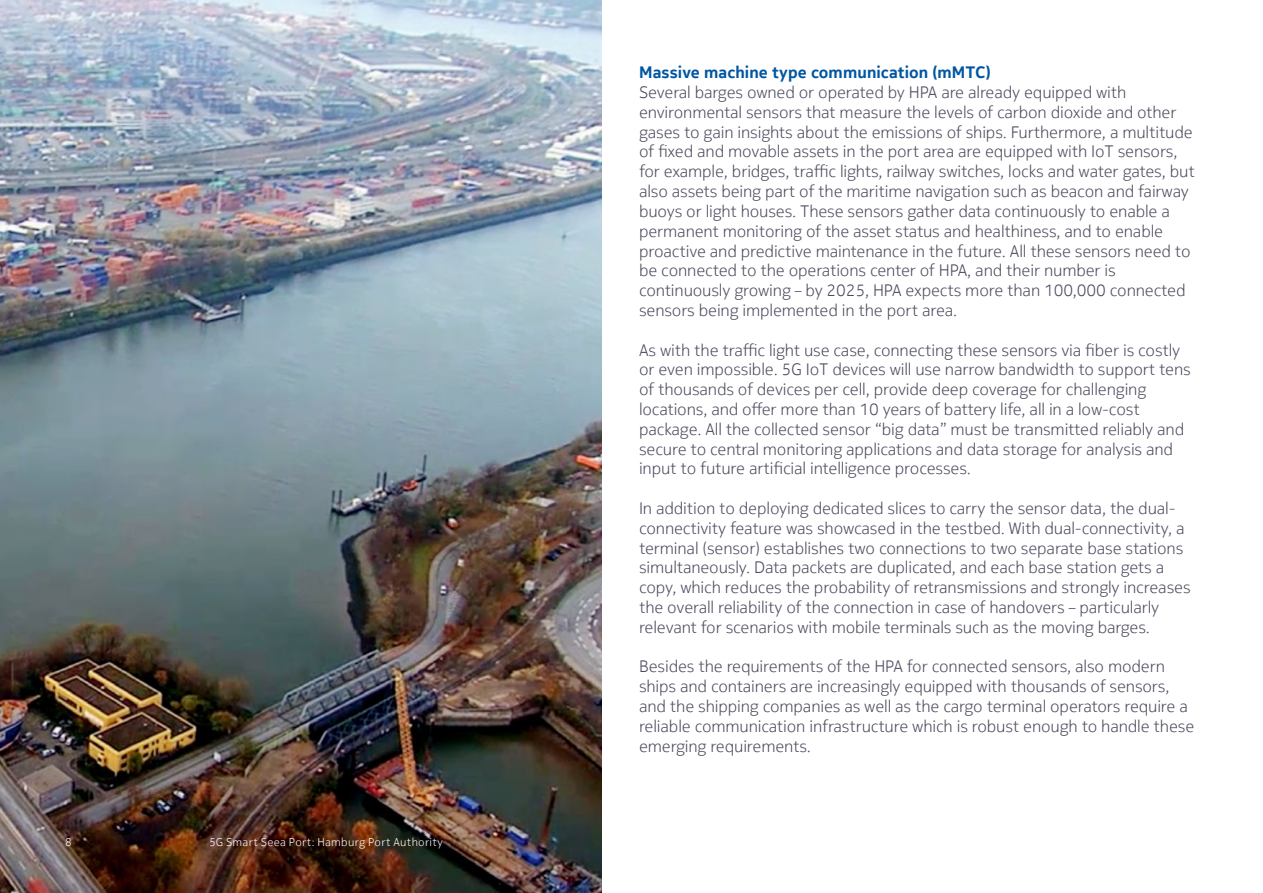
<style>
.page{position:relative;width:1263px;height:893px;background:#fff}
.page>*{position:absolute;margin:0;border:0;box-sizing:border-box;transform-origin:0 0}
.t1{font:300 16.5px/19.8px "Nokia Pure Text";letter-spacing:-.01em;color:#4c4b5e}
.t2{font:700 16.5px "Nokia Pure Text";letter-spacing:.005em;color:#0056a3}
.t3{font:300 11.25px "Nokia Pure Text";letter-spacing:.025em;color:#fff}
</style>
<div class="page">
<img style="left:0;top:0;width:601px;height:893px">
<p class="t3" style="left:65px;top:834px;width:8px">8</p>
<p class="t3" style="left:209px;top:834px;width:235px">5G Smart Seea Port: Hamburg Port Authority</p>
<p class="t2" style="left:639px;top:62px;width:353px">Massive machine type communication (mMTC)</p>
<p class="t1" style="left:639px;top:82px;width:557px">Several barges owned or operated by HPA are already equipped with environmental sensors that measure the levels of carbon dioxide and other gases to gain insights about the emissions of ships. Furthermore, a multitude of fixed and movable assets in the port area are equipped with IoT sensors, for example, bridges, traffic lights, railway switches, locks and water gates, but also assets being part of the maritime navigation such as beacon and fairway buoys or light houses. These sensors gather data continuously to enable a permanent monitoring of the asset status and healthiness, and to enable proactive and predictive maintenance in the future. All these sensors need to be connected to the operations center of HPA, and their number is continuously growing – by 2025, HPA expects more than 100,000 connected sensors being implemented in the port area.</p>
<p class="t1" style="left:639px;top:340px;width:553px">As with the traffic light use case, connecting these sensors via fiber is costly or even impossible. 5G IoT devices will use narrow bandwidth to support tens of thousands of devices per cell, provide deep coverage for challenging locations, and offer more than 10 years of battery life, all in a low-cost package. All the collected sensor “big data” must be transmitted reliably and secure to central monitoring applications and data storage for analysis and input to future artificial intelligence processes.</p>
<p class="t1" style="left:639px;top:498px;width:553px">In addition to deploying dedicated slices to carry the sensor data, the dual&shy;connectivity feature was showcased in the testbed. With dual-connectivity, a terminal (sensor) establishes two connections to two separate base stations simultaneously. Data packets are duplicated, and each base station gets a copy, which reduces the probability of retransmissions and strongly increases the overall reliability of the connection in case of handovers – particularly relevant for scenarios with mobile terminals such as the moving barges.</p>
<p class="t1" style="left:639px;top:656px;width:557px">Besides the requirements of the HPA for connected sensors, also modern ships and containers are increasingly equipped with thousands of sensors, and the shipping companies as well as the cargo terminal operators require a reliable communication infrastructure which is robust enough to handle these emerging requirements.</p>
</div>
